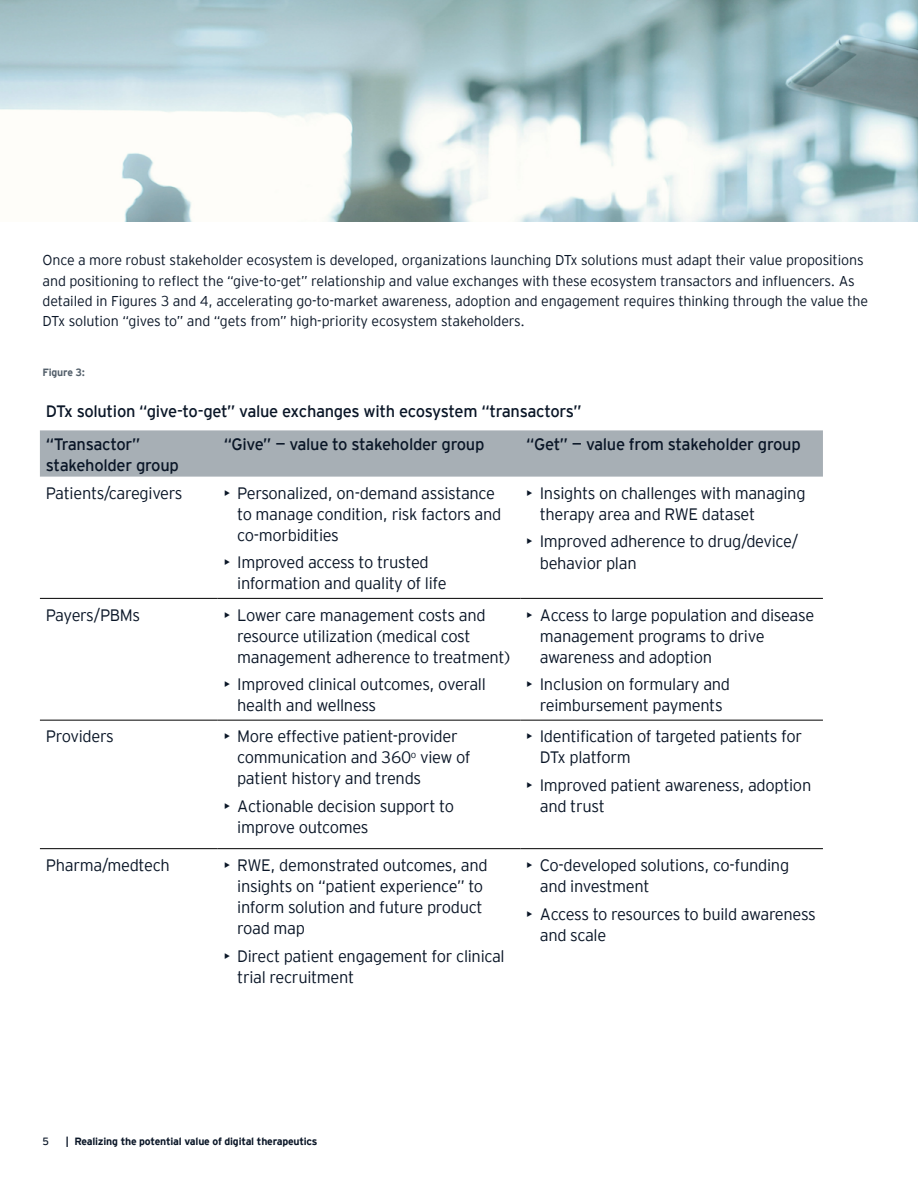
<style>
.page{position:relative;width:918px;height:1188px;background:#fff}
.page>*{position:absolute;margin:0;border:0;box-sizing:border-box;transform-origin:0 0}
.t1{font:300 16.5px/21px "EY Interstate";letter-spacing:-.02em;color:#0a1627}
.t2{font:300 16.5px/21px "EY Interstate";letter-spacing:-.02em;color:#0a1627}
.t3{font:16.5px "EY Interstate";letter-spacing:-.02em;color:#0a1627}
.t4{font:300 14.25px/20.2px "EY Interstate";letter-spacing:-.01em;color:#0a1627}
.t5{font:700 10.5px "EY Interstate";letter-spacing:-.02em;color:#0a1627}
.t6{font:700 10.5px "EY Interstate";letter-spacing:-.02em;color:#54606b}
.t7{font:10.5px "EY Interstate";color:#0a1627}
</style>
<div class="page">
<div style="left:40px;top:430px;width:783px;height:47px;background:#a7afb5"></div>
<hr style="left:40px;top:598px;width:178px;height:1px;background:#000">
<hr style="left:218px;top:598px;width:302px;height:1px;background:#000">
<hr style="left:520px;top:598px;width:303px;height:1px;background:#000">
<hr style="left:40px;top:720px;width:178px;height:1px;background:#000">
<hr style="left:218px;top:720px;width:302px;height:1px;background:#000">
<hr style="left:520px;top:720px;width:303px;height:1px;background:#000">
<hr style="left:40px;top:848px;width:178px;height:1px;background:#000">
<hr style="left:218px;top:848px;width:302px;height:1px;background:#000">
<hr style="left:520px;top:848px;width:303px;height:1px;background:#000">
<img style="left:0;top:0;width:918px;height:221px">
<p class="t4" style="left:43px;top:249px;width:827px">Once a more robust stakeholder ecosystem is developed, organizations launching DTx solutions must adapt their value propositions and positioning to reflect the “give-to-get” relationship and value exchanges with these ecosystem transactors and influencers. As detailed in Figures 3 and 4, accelerating go-to-market awareness, adoption and engagement requires thinking through the value the DTx solution “gives to” and “gets from” high-priority ecosystem stakeholders.</p>
<p class="t6" style="left:43px;top:364px;width:44px">Figure 3:</p>
<p class="t3" style="left:46px;top:399px;width:537px">DTx solution “give-to-get” value exchanges with ecosystem “transactors”</p>
<p class="t2" style="left:46px;top:432px;width:134px">“Transactor” stakeholder group</p>
<p class="t2" style="left:224px;top:432px;width:262px">“Give” — value to stakeholder group</p>
<p class="t2" style="left:526px;top:432px;width:276px">“Get” — value from stakeholder group</p>
<p class="t1" style="left:46px;top:481px;width:138px">Patients/caregivers</p>
<p class="t1" style="left:237px;top:481px;width:266px;text-indent:-13px">• Personalized, on-demand assistance to manage condition, risk factors and co-morbidities</p>
<p class="t1" style="left:237px;top:551px;width:211px;text-indent:-13px">• Improved access to trusted information and quality of life</p>
<p class="t1" style="left:540px;top:481px;width:267px;text-indent:-13px">• Insights on challenges with managing therapy area and RWE dataset</p>
<p class="t1" style="left:540px;top:530px;width:260px;text-indent:-13px">• Improved adherence to drug/device/ behavior plan</p>
<p class="t1" style="left:46px;top:603px;width:96px">Payers/PBMs</p>
<p class="t1" style="left:237px;top:603px;width:274px;text-indent:-13px">• Lower care management costs and resource utilization (medical cost management adherence to treatment)</p>
<p class="t1" style="left:237px;top:673px;width:250px;text-indent:-13px">• Improved clinical outcomes, overall health and wellness</p>
<p class="t1" style="left:46px;top:725px;width:69px">Providers</p>
<p class="t1" style="left:237px;top:725px;width:235px;text-indent:-13px">• More effective patient-provider communication and 360<sup>o</sup> view of patient history and trends</p>
<p class="t1" style="left:237px;top:795px;width:218px;text-indent:-13px">• Actionable decision support to improve outcomes</p>
<p class="t1" style="left:46px;top:853px;width:125px">Pharma/medtech</p>
<p class="t1" style="left:237px;top:853px;width:252px;text-indent:-13px">• RWE, demonstrated outcomes, and insights on “patient experience” to inform solution and future product road map</p>
<p class="t1" style="left:237px;top:944px;width:269px;text-indent:-13px">• Direct patient engagement for clinical trial recruitment</p>
<p class="t1" style="left:540px;top:603px;width:276px;text-indent:-13px">• Access to large population and disease management programs to drive awareness and adoption</p>
<p class="t1" style="left:526px;top:673px;width:205px;text-align:center">• Inclusion on formulary and reimbursement payments</p>
<p class="t1" style="left:540px;top:725px;width:264px;text-indent:-13px">• Identification of targeted patients for<br>DTx platform</p>
<p class="t1" style="left:540px;top:774px;width:273px;text-indent:-13px">• Improved patient awareness, adoption and trust</p>
<p class="t1" style="left:540px;top:854px;width:251px;text-indent:-13px">• Co-developed solutions, co-funding and investment</p>
<p class="t1" style="left:540px;top:902px;width:278px;text-indent:-13px">• Access to resources to build awareness and scale</p>
<p class="t7" style="left:43px;top:1133px;width:8px">5</p>
<p class="t5" style="left:66px;top:1133px;width:253px">| Realizing the potential value of digital therapeutics</p>
</div>
